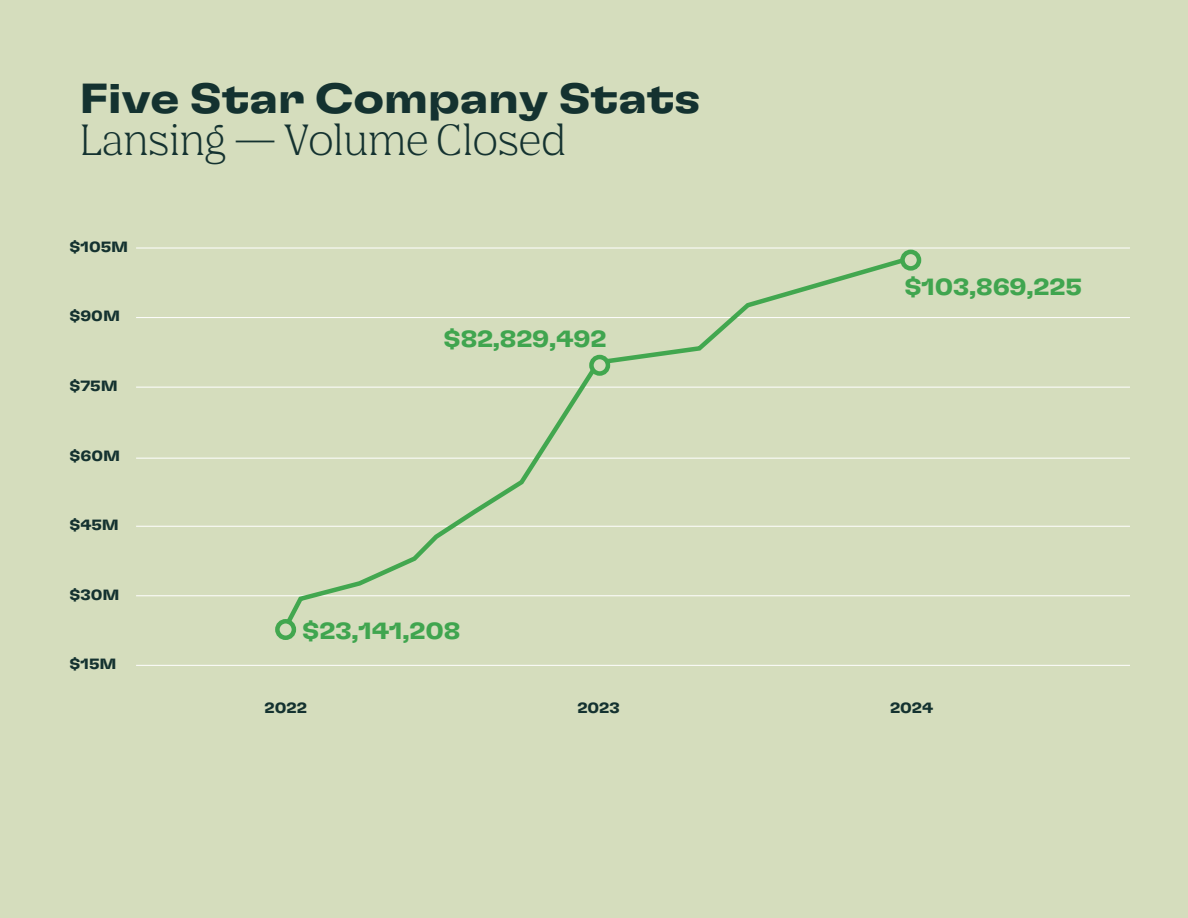
<style>
.page{position:relative;width:1188px;height:918px;background:#d5ddbd}
.page>*{position:absolute;margin:0;border:0;box-sizing:border-box;transform-origin:0 0}
.t1{font:700 expanded 42px "GT Flexa";letter-spacing:-.01em;color:#143230}
.t2{font:300 42px "Nib Pro";letter-spacing:-.01em;color:#143230}
.t3{font:700 expanded 23.4px "GT Flexa";letter-spacing:-.01em;color:#40a54f}
.t4{font:700 expanded 14.85px "GT Flexa";color:#143230}
</style>
<div class="page">
<hr style="left:136px;top:665px;width:994px;height:1px;background:#fff">
<hr style="left:136px;top:595px;width:994px;height:1px;background:#fff">
<hr style="left:136px;top:526px;width:994px;height:1px;background:#fff">
<hr style="left:136px;top:458px;width:994px;height:1px;background:#fff">
<hr style="left:136px;top:317px;width:994px;height:1px;background:#fff">
<hr style="left:136px;top:387px;width:994px;height:1px;background:#fff">
<hr style="left:136px;top:248px;width:994px;height:1px;background:#fff">
<svg style="left:278px;top:252px;width:640px;height:384px"></svg>
<svg style="left:277px;top:621px;width:17px;height:17px"></svg>
<div style="left:275px;top:619px;width:21px;height:21px;border:4px solid #42a74f;border-radius:50%"></div>
<svg style="left:591px;top:357px;width:17px;height:17px"></svg>
<div style="left:589px;top:355px;width:21px;height:21px;border:4px solid #42a74f;border-radius:50%"></div>
<svg style="left:903px;top:252px;width:16px;height:16px"></svg>
<div style="left:900px;top:250px;width:21px;height:21px;border:4px solid #42a74f;border-radius:50%"></div>
<h1 class="t1" style="left:80px;top:72px;width:623px">Five Star Company Stats</h1>
<h1 class="t2" style="left:80px;top:111px;width:488px">Lansing — Volume Closed</h1>
<p class="t4" style="left:69px;top:237px;width:60px">$105M</p>
<p class="t4" style="left:69px;top:307px;width:52px">$90M</p>
<p class="t4" style="left:69px;top:377px;width:50px">$75M</p>
<p class="t4" style="left:69px;top:446px;width:52px">$60M</p>
<p class="t4" style="left:69px;top:516px;width:51px">$45M</p>
<p class="t4" style="left:69px;top:585px;width:52px">$30M</p>
<p class="t4" style="left:69px;top:655px;width:49px">$15M</p>
<h2 class="t3" style="left:444px;top:324px;width:164px">$82,829,492</h2>
<h2 class="t3" style="left:302px;top:616px;width:160px">$23,141,208</h2>
<h2 class="t3" style="left:904px;top:272px;width:179px">$103,869,225</h2>
<p class="t4" style="left:265px;top:698px;width:44px">2022</p>
<p class="t4" style="left:577px;top:698px;width:44px">2023</p>
<p class="t4" style="left:890px;top:698px;width:44px">2024</p>
</div>
